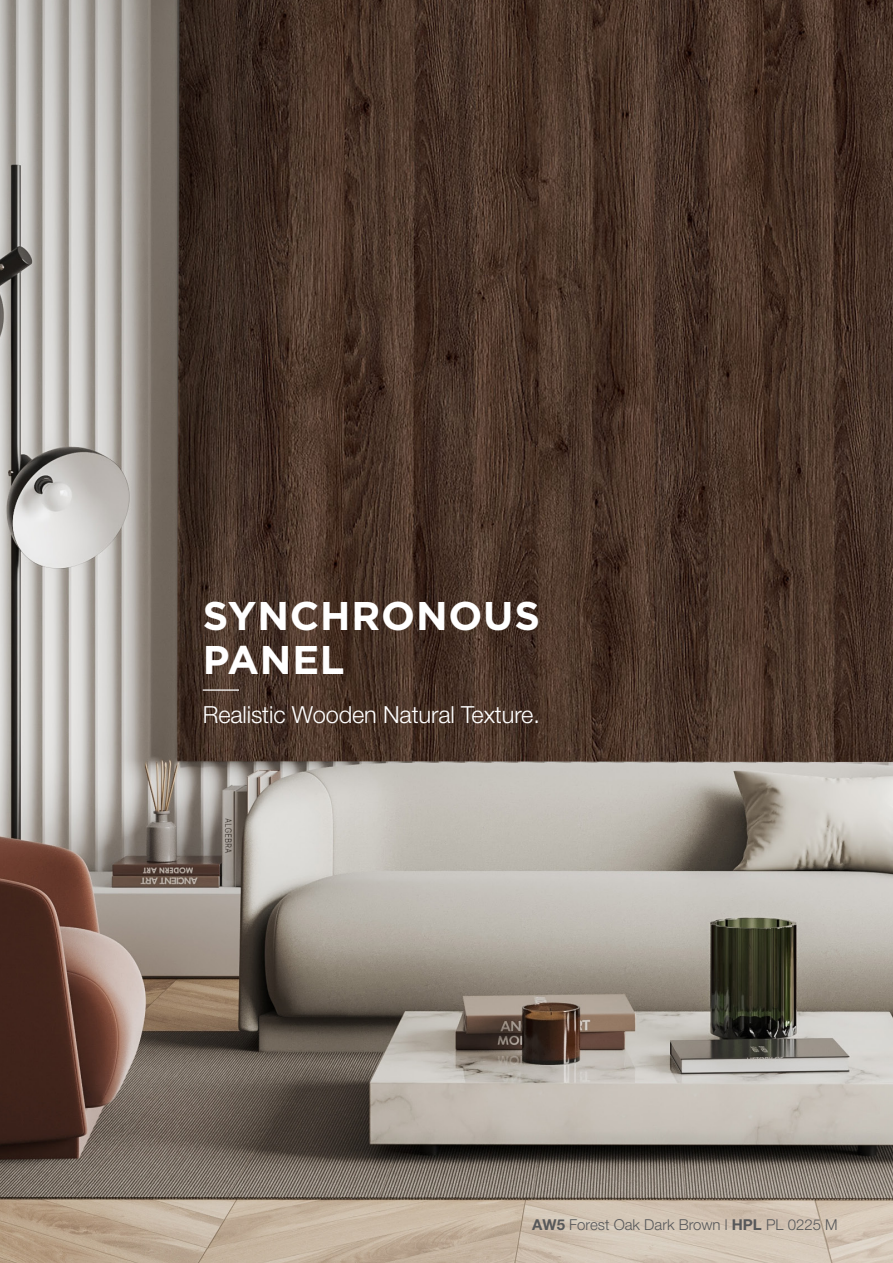
<style>
.page{position:relative;width:893px;height:1263px;background:#fff}
.page>*{position:absolute;margin:0;border:0;box-sizing:border-box;transform-origin:0 0}
.t1{font:700 40.05px "Gotham";letter-spacing:.02em;color:#fff}
.t2{font:300 23.55px "Helvetica Neue LT Pro";letter-spacing:-.005em;color:#fff}
.t3{font:300 15px "Helvetica Neue LT Pro";color:#57585a}
.s1{font-weight:700}
</style>
<div class="page">
<img style="left:0;top:0;width:893px;height:1263px">
<hr style="left:203px;top:689px;width:36px;height:2px;background:#fff">
<p class="t1" style="left:203px;top:592px;width:339px">SYNCHRONOUS</p>
<p class="t1" style="left:203px;top:637px;width:143px">PANEL</p>
<p class="t2" style="left:203px;top:700px;width:339px">Realistic Wooden Natural Texture.</p>
<p class="t3" style="left:532px;top:1215px;width:307px"><span class="s1">AW5</span> Forest Oak Dark Brown l <span class="s1">HPL</span> PL 0225 M</p>
</div>
